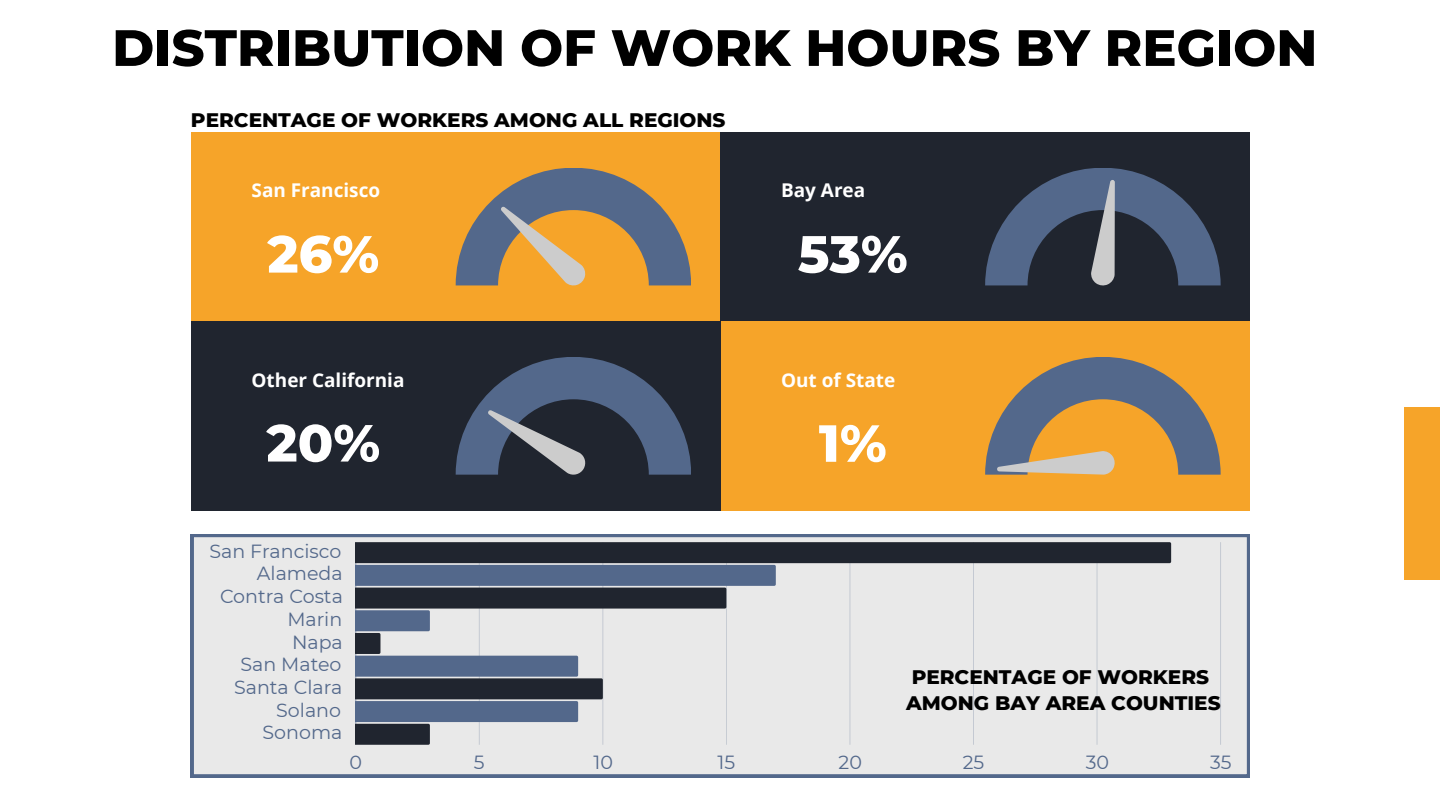
<style>
.page{position:relative;width:1440px;height:810px;background:#fff}
.page>*{position:absolute;margin:0;border:0;box-sizing:border-box;transform-origin:0 0}
.t1{font:800 52.1px "Montserrat";color:#fff}
.t2{font:800 51px "Montserrat";color:#000}
.t3{font:800 20px/25.5px "Montserrat";color:#000}
.t4{font:19px/22.7px "Montserrat";color:#53688b;text-align:right}
.t5{font:700 19px "Open Sans";color:#fff}
</style>
<div class="page">
<div style="left:1404px;top:407px;width:36px;height:173px;background:#f6a429"></div>
<div style="left:191px;top:132px;width:529px;height:189px;background:#f6a429"></div>
<div style="left:720px;top:132px;width:530px;height:189px;background:#20252f"></div>
<div style="left:720px;top:321px;width:530px;height:189px;background:#f6a429"></div>
<div style="left:191px;top:321px;width:529px;height:189px;background:#20252f"></div>
<svg style="left:456px;top:168px;width:235px;height:117px"></svg>
<svg style="left:985px;top:168px;width:236px;height:117px"></svg>
<svg style="left:456px;top:357px;width:235px;height:118px"></svg>
<svg style="left:985px;top:357px;width:236px;height:118px"></svg>
<svg style="left:191px;top:534px;width:1059px;height:243px;background:#d6d9dd"></svg>
<hr style="left:355px;top:542px;width:1px;height:203px;background:#53688b">
<hr style="left:1220px;top:542px;width:1px;height:203px;background:#53688b">
<svg style="left:356px;top:542px;width:815px;height:203px;background:#afb3b9"></svg>
<p class="t2" style="left:112px;top:17px;width:1207px">DISTRIBUTION OF WORK HOURS BY REGION</p>
<h2 class="t3" style="left:191px;top:107px;width:536px">PERCENTAGE OF WORKERS AMONG ALL REGIONS</h2>
<h1 class="t5" style="left:252px;top:177px;width:130px">San Francisco</h1>
<p class="t5" style="left:781px;top:177px;width:86px">Bay Area</p>
<h1 class="t1" style="left:267px;top:222px;width:113px">26%</h1>
<p class="t1" style="left:798px;top:222px;width:111px">53%</p>
<h2 class="t5" style="left:252px;top:366px;width:154px">Other California</h2>
<h1 class="t5" style="left:781px;top:366px;width:116px">Out of State</h1>
<h1 class="t1" style="left:266px;top:411px;width:115px">20%</h1>
<p class="t1" style="left:819px;top:411px;width:69px">1%</p>
<p class="t4" style="left:209px;top:540px;width:135px">San Francisco<br>Alameda<br>Contra Costa<br>Marin<br>Napa<br>San Mateo<br>Santa Clara<br>Solano<br>Sonoma</p>
<h1 class="t3" style="left:906px;top:664px;width:316px">PERCENTAGE OF WORKERS<br>AMONG BAY AREA COUNTIES</h1>
<p class="t4" style="left:349px;top:750px;width:14px">0</p>
<p class="t4" style="left:474px;top:750px;width:12px">5</p>
<p class="t4" style="left:593px;top:750px;width:21px">10</p>
<p class="t4" style="left:718px;top:750px;width:19px">15</p>
<p class="t4" style="left:839px;top:750px;width:25px">20</p>
<p class="t4" style="left:963px;top:750px;width:23px">25</p>
<p class="t4" style="left:1086px;top:750px;width:25px">30</p>
<p class="t4" style="left:1210px;top:750px;width:23px">35</p>
</div>
